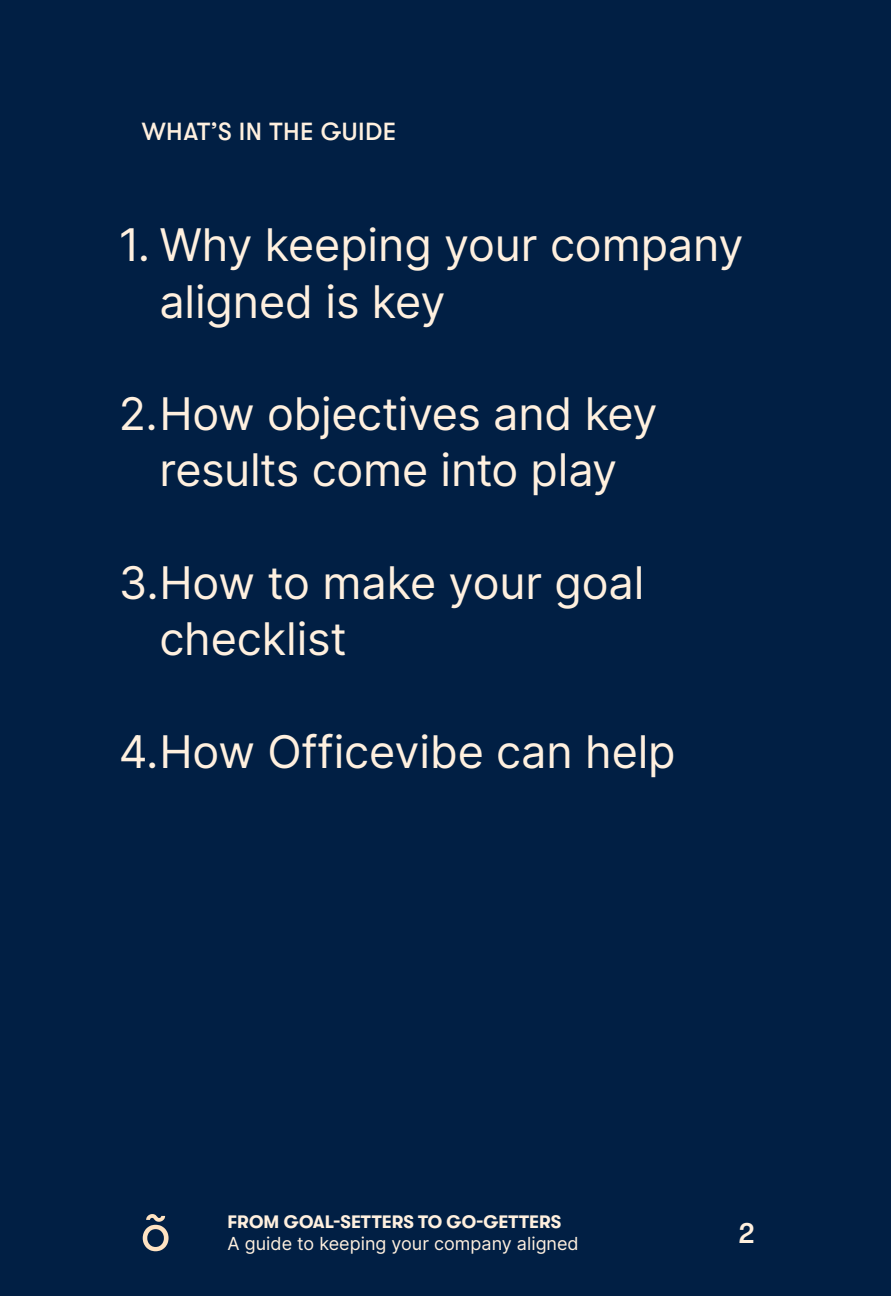
<style>
.page{position:relative;width:891px;height:1296px;background:#011f44}
.page>*{position:absolute;margin:0;border:0;box-sizing:border-box;transform-origin:0 0}
.t1{font:45px/56.2px "Inter V";letter-spacing:-.005em;color:#fff0df}
.t2{font:500 29.25px "GT Walsheim";color:#fff0df}
.Paragraphe_-_Blanc{font:500 24.75px "GT Walsheim";letter-spacing:.02em;color:#fff0df}
.t3{font:18px "Inter V";color:#fff0df}
.t4{font:700 18px "GT Walsheim";color:#fff0df}
</style>
<div class="page">
<svg style="left:143px;top:1214px;width:26px;height:37px"></svg>
<p class="Paragraphe_-_Blanc" style="left:142px;top:118px;width:256px">WHAT’S IN THE GUIDE</p>
<p class="t1" style="left:159px;top:216px;width:586px;text-indent:-40px">1. Why keeping your company aligned is key</p>
<p class="t1" style="left:119px;top:385px;width:540px;text-align:center">2.How objectives and key results come into play</p>
<p class="t1" style="left:159px;top:553px;width:487px;text-indent:-40px">3.How to make your goal checklist</p>
<p class="t1" style="left:119px;top:722px;width:558px">4.How Officevibe can help</p>
<p class="t4" style="left:228px;top:1212px;width:335px">FROM GOAL-SETTERS TO GO-GETTERS</p>
<p class="t3" style="left:228px;top:1230px;width:353px">A guide to keeping your company aligned</p>
<p class="t2" style="left:738px;top:1217px;width:18px">2</p>
</div>
